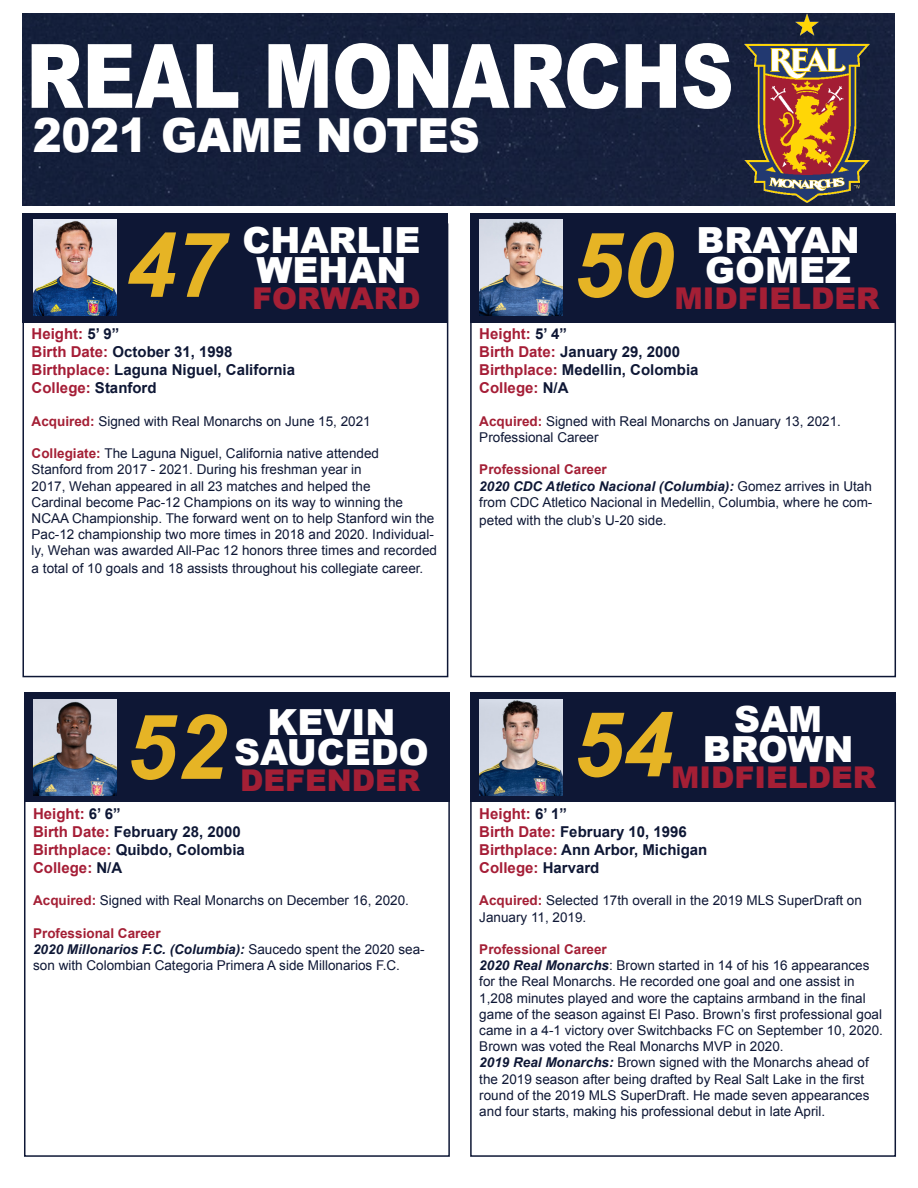
<style>
.page{position:relative;width:918px;height:1188px;background:#fff}
.page>*{position:absolute;margin:0;border:0;box-sizing:border-box;transform-origin:0 0}
.t1{font:italic 700 90px "Arial";color:#e6b425}
.t2{font:900 88.95px "Arial";letter-spacing:-.01em;color:#fff;scale:.83 1}
.t3{font:900 46.95px "Arial";letter-spacing:-.01em;color:#fff;scale:.93 1}
.t4{font:900 36px "Arial";color:#fff}
.t5{font:900 30px "Arial";color:#a41f35}
.t6{font:700 15px/18px "Arial";color:#0e1735}
.t7{font:700 15px "Arial";color:#a51d36}
.t8{font:13.5px/16.2px "Arial";color:#0e1735}
.t9{font:700 13.5px "Arial";color:#a41f35}
.s1{color:#0e1735}
.s2{color:#a51d36}
.s3{font-weight:700;color:#a41f35}
.s4{font-weight:700;font-style:italic}
</style>
<div class="page">
<div style="left:470px;top:213px;width:426px;height:110px;background:#0e1735"></div>
<img style="left:479px;top:220px;width:84px;height:96px">
<div style="left:22px;top:213px;width:426px;height:110px;background:#0e1735"></div>
<div style="left:24px;top:692px;width:426px;height:110px;background:#0e1735"></div>
<img style="left:33px;top:699px;width:83px;height:96px">
<div style="left:470px;top:692px;width:426px;height:110px;background:#0e1735"></div>
<img style="left:479px;top:699px;width:84px;height:96px">
<div style="left:22px;top:13px;width:872px;height:192px;background:#15203c"></div>
<img style="left:703px;top:13px;width:184px;height:189px">
<img style="left:33px;top:220px;width:83px;height:96px">
<p class="t2" style="left:26px;top:11px;width:854px">REAL MONARCHS</p>
<p class="t3" style="left:33px;top:101px;width:482px">2021 GAME NOTES</p>
<p class="t1" style="left:126px;top:207px;width:102px">47</p>
<p class="t4" style="left:242px;top:214px;width:180px">CHARLIE</p>
<p class="t1" style="left:572px;top:207px;width:102px">50</p>
<p class="t4" style="left:696px;top:214px;width:165px">BRAYAN</p>
<p class="t4" style="left:705px;top:244px;width:147px">GOMEZ</p>
<p class="t4" style="left:256px;top:244px;width:151px">WEHAN</p>
<p class="t5" style="left:252px;top:276px;width:170px">FORWARD</p>
<p class="t5" style="left:675px;top:276px;width:207px">MIDFIELDER</p>
<p class="t7" style="left:32px;top:324px;width:89px">Height: <span class="s1">5’ 9”</span></p>
<p class="t6" style="left:32px;top:344px;width:265px"><span class="s2">Birth Date:</span> October 31, 1998<br><span class="s2">Birthplace:</span> Laguna Niguel, California<br><span class="s2">College:</span> Stanford</p>
<p class="t8" style="left:32px;top:413px;width:341px"><span class="s3">Acquired:</span> Signed with Real Monarchs on June 15, 2021</p>
<p class="t8" style="left:32px;top:446px;width:349px"><span class="s3">Collegiate:</span> The Laguna Niguel, California native attended</p>
<p class="t8" style="left:32px;top:462px;width:332px">Stanford from 2017 - 2021. During his freshman year in</p>
<p class="t8" style="left:32px;top:478px;width:340px">2017, Wehan appeared in all 23 matches and helped the</p>
<p class="t8" style="left:32px;top:494px;width:407px">Cardinal become Pac-12 Champions on its way to winning the NCAA Championship. The forward went on to help Stanford win the Pac-12 championship two more times in 2018 and 2020. Individual&shy;ly, Wehan was awarded All-Pac 12 honors three times and recorded</p>
<p class="t8" style="left:32px;top:561px;width:393px">a total of 10 goals and 18 assists throughout his collegiate career.</p>
<p class="t7" style="left:479px;top:324px;width:89px">Height: <span class="s1">5’ 4”</span></p>
<p class="t6" style="left:479px;top:344px;width:221px"><span class="s2">Birth Date:</span> January 29, 2000<br><span class="s2">Birthplace:</span> Medellin, Colombia<br><span class="s2">College:</span> N/A</p>
<p class="t8" style="left:479px;top:413px;width:363px"><span class="s3">Acquired:</span> Signed with Real Monarchs on January 13, 2021.</p>
<p class="t8" style="left:479px;top:429px;width:121px">Professional Career</p>
<p class="t9" style="left:479px;top:461px;width:129px">Professional Career</p>
<p class="t8" style="left:479px;top:478px;width:395px"><span class="s4">2020 CDC Atletico Nacional (Columbia):</span> Gomez arrives in Utah from CDC Atletico Nacional in Medellin, Columbia, where he com-</p>
<p class="t8" style="left:479px;top:512px;width:189px">peted with the club’s U-20 side.</p>
<p class="t1" style="left:126px;top:689px;width:102px">52</p>
<p class="t4" style="left:267px;top:696px;width:129px">KEVIN</p>
<p class="t4" style="left:234px;top:726px;width:196px">SAUCEDO</p>
<p class="t5" style="left:240px;top:758px;width:182px">DEFENDER</p>
<p class="t7" style="left:33px;top:804px;width:89px">Height: <span class="s1">6’ 6”</span></p>
<p class="t6" style="left:33px;top:823px;width:213px"><span class="s2">Birth Date:</span> February 28, 2000<br><span class="s2">Birthplace:</span> Quibdo, Colombia<br><span class="s2">College:</span> N/A</p>
<p class="t8" style="left:33px;top:893px;width:377px"><span class="s3">Acquired:</span> Signed with Real Monarchs on December 16, 2020.</p>
<p class="t9" style="left:33px;top:924px;width:129px">Professional Career</p>
<p class="t8" style="left:33px;top:941px;width:393px"><span class="s4">2020 Millonarios F.C. (Columbia):</span> Saucedo spent the 2020 sea&shy;son with Colombian Categoria Primera A side Millonarios F.C.</p>
<p class="t1" style="left:572px;top:686px;width:102px">54</p>
<p class="t4" style="left:734px;top:693px;width:89px">SAM</p>
<p class="t4" style="left:703px;top:723px;width:152px">BROWN</p>
<p class="t5" style="left:671px;top:756px;width:207px">MIDFIELDER</p>
<p class="t7" style="left:479px;top:804px;width:89px">Height: <span class="s1">6’ 1”</span></p>
<p class="t6" style="left:479px;top:823px;width:230px"><span class="s2">Birth Date:</span> February 10, 1996<br><span class="s2">Birthplace:</span> Ann Arbor, Michigan<br><span class="s2">College:</span> Harvard</p>
<p class="t8" style="left:479px;top:893px;width:384px"><span class="s3">Acquired:</span> Selected 17th overall in the 2019 MLS SuperDraft on<br>January 11, 2019.</p>
<p class="t9" style="left:479px;top:940px;width:129px">Professional Career</p>
<p class="t8" style="left:479px;top:957px;width:405px"><span class="s4">2020 Real Monarchs</span>: Brown started in 14 of his 16 appearances for the Real Monarchs. He recorded one goal and one assist in 1,208 minutes played and wore the captains armband in the final game of the season against El Paso. Brown’s first professional goal came in a 4-1 victory over Switchbacks FC on September 10, 2020.<br>Brown was voted the Real Monarchs MVP in 2020.</p>
<p class="t8" style="left:479px;top:1055px;width:392px"><span class="s4">2019 Real Monarchs:</span> Brown signed with the Monarchs ahead of the 2019 season after being drafted by Real Salt Lake in the first round of the 2019 MLS SuperDraft. He made seven appearances and four starts, making his professional debut in late April.</p>
</div>
